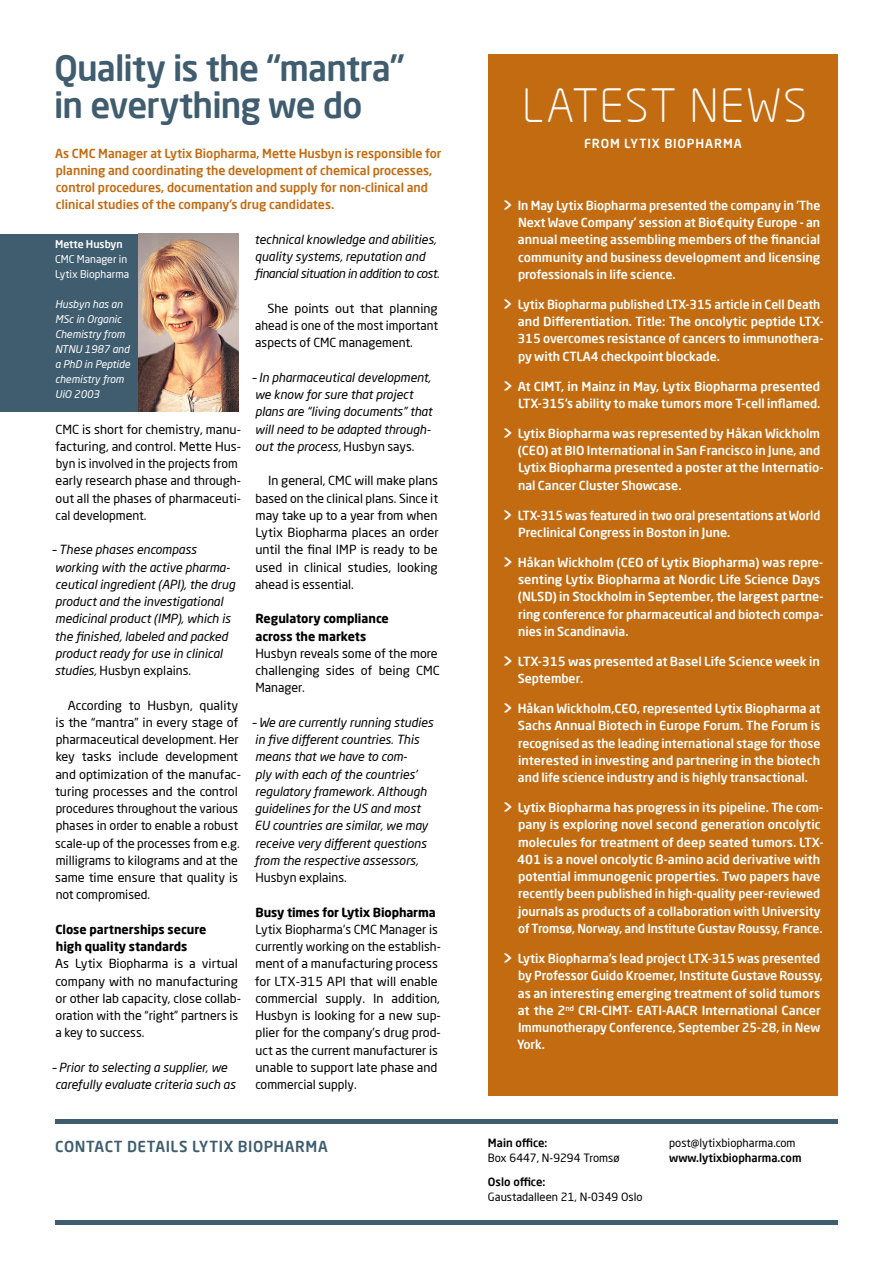
<style>
.page{position:relative;width:893px;height:1263px;background:#fff}
.page>*{position:absolute;margin:0;border:0;box-sizing:border-box;transform-origin:0 0}
.t1{font:300 45px "Neo Sans Pro";letter-spacing:.035em;color:#fff}
.t2{font:500 34.8px/37.5px "Neo Sans Pro";letter-spacing:-.025em;color:#3f5d6e}
.t3{font:500 15px "Neo Sans Pro";letter-spacing:.035em;color:#3f5d6e}
.t4{font:500 12.3px/17.2px "Neo Sans Pro";color:#fff}
.t5{font:12.3px/17.2px "Neo Sans Pro";color:#000}
.t6{font:italic 12.3px/17.2px "Neo Sans Pro";color:#000}
.t7{font:500 12.3px/17.2px "Neo Sans Pro";color:#c26b11}
.t8{font:700 12.3px/17.2px "Neo Sans Pro";color:#000}
.t9{font:500 12.3px "Neo Sans Pro";letter-spacing:.065em;color:#fff}
.t10{font:11.25px "Neo Sans Pro";color:#000}
.t11{font:500 11.25px "Neo Sans Pro";color:#000}
.t12{font:italic 10.5px/15px "Neo Sans Pro";color:#fff}
.t13{font:10.5px/15px "Neo Sans Pro";color:#fff}
.t14{font:500 10.5px "Neo Sans Pro";color:#fff}
.s1{font-style:normal}
.s2{font-size:18px}
</style>
<div class="page">
<div style="left:0;top:234px;width:139px;height:177px;background:#3f5d6e"></div>
<div style="left:55px;top:1220px;width:783px;height:5px;background:#3f5d6e"></div>
<div style="left:55px;top:1119px;width:783px;height:5px;background:#3f5d6e"></div>
<div style="left:488px;top:54px;width:350px;height:1041px;background:#c26b11"></div>
<img style="left:138px;top:234px;width:100px;height:177px">
<h2 class="t2" style="left:54px;top:48px;width:352px">Quality is the “mantra” in everything we do</h2>
<p class="t7" style="left:55px;top:144px;width:388px">As CMC Manager at Lytix Biopharma, Mette Husbyn is responsible for planning and coordinating the development of chemical processes, control procedures, documentation and supply for non-clinical and clinical studies of the company’s drug candidates.</p>
<p class="t14" style="left:55px;top:238px;width:69px">Mette Husbyn</p>
<p class="t13" style="left:55px;top:251px;width:76px">CMC Manager in<br>Lytix Biopharma</p>
<p class="t12" style="left:55px;top:296px;width:77px">Husbyn has an<br>MSc in Organic<br>Chemistry from<br>NTNU 1987 and a PhD in Peptide chemistry from<br>UiO 2003</p>
<p class="t5" style="left:55px;top:420px;width:187px">CMC is short for chemistry, manu&shy;facturing, and control. Mette Hus&shy;byn is involved in the projects from early research phase and through&shy;out all the phases of pharmaceuti&shy;cal development.</p>
<p class="t6" style="left:52px;top:541px;width:184px">– These phases encompass working with the active pharma&shy;ceutical ingredient (API), the drug product and the investigational medicinal product (IMP), which is the finished, labeled and packed product ready for use in clinical studies, <span class="s1">Husbyn explains.</span></p>
<p class="t5" style="left:55px;top:696px;width:187px;text-indent:13px">According to Husbyn, quality is the “mantra” in every stage of pharmaceutical development. Her key tasks include development and optimization of the manufac&shy;turing processes and the control procedures throughout the various phases in order to enable a robust scale-up of the processes from e.g. milligrams to kilograms and at the same time ensure that quality is not compromised.</p>
<p class="t8" style="left:56px;top:920px;width:152px">Close partnerships secure high quality standards</p>
<p class="t5" style="left:55px;top:955px;width:187px">As Lytix Biopharma is a virtual company with no manufacturing or other lab capacity, close collab&shy;oration with the “right” partners is a key to success.</p>
<p class="t6" style="left:52px;top:1058px;width:185px">– Prior to selecting a supplier, we carefully evaluate criteria such as</p>
<p class="t6" style="left:254px;top:230px;width:186px">technical knowledge and abilities, quality systems, reputation and financial situation in addition to cost.</p>
<p class="t5" style="left:255px;top:299px;width:184px;text-align:justify;text-indent:12px">She points out that planning ahead is one of the most important aspects of CMC management.</p>
<p class="t6" style="left:252px;top:368px;width:182px">– In pharmaceutical development, we know for sure that project plans are “living documents” that will need to be adapted through&shy;out the process, <span class="s1">Husbyn says.</span></p>
<p class="t5" style="left:255px;top:472px;width:185px;text-align:justify;text-indent:13px">In general, CMC will make plans based on the clinical plans. Since it may take up to a year from when Lytix Biopharma places an order until the final IMP is ready to be used in clinical studies, looking ahead is essential.</p>
<p class="t8" style="left:255px;top:610px;width:135px">Regulatory compliance across the markets</p>
<p class="t5" style="left:255px;top:644px;width:186px">Husbyn reveals some of the more challenging sides of being CMC<br>Manager.</p>
<p class="t6" style="left:252px;top:713px;width:183px">– We are currently running studies in five different countries. This means that we have to com-<br>ply with each of the countries’ regulatory framework. Although guidelines for the US and most<br>EU countries are similar, we may receive very different questions from the respective assessors,</p>
<p class="t5" style="left:255px;top:869px;width:93px">Husbyn explains.</p>
<p class="t8" style="left:255px;top:903px;width:182px">Busy times for Lytix Biopharma</p>
<p class="t5" style="left:255px;top:920px;width:187px">Lytix Biopharma’s CMC Manager is currently working on the establish&shy;ment of a manufacturing process for LTX-315 API that will enable commercial supply. In addition,<br>Husbyn is looking for a new sup&shy;plier for the company’s drug prod&shy;uct as the current manufacturer is unable to support late phase and commercial supply.</p>
<p class="t3" style="left:55px;top:1136px;width:274px">CONTACT DETAILS LYTIX BIOPHARMA</p>
<h1 class="t1" style="left:522px;top:78px;width:286px">LATEST NEWS</h1>
<p class="t9" style="left:584px;top:135px;width:159px">FROM LYTIX BIOPHARMA</p>
<p class="t4" style="left:518px;top:196px;width:304px;text-align:justify;text-indent:-16px"><span class="s2">&gt;</span> In May Lytix Biopharma presented the company in ’The Next Wave Company’ session at Bio€quity Europe - an annual meeting assembling members of the financial community and business development and licensing professionals in life science.</p>
<p class="t4" style="left:517px;top:295px;width:308px;text-indent:-15px"><span class="s2">&gt;</span> Lytix Biopharma published LTX-315 article in Cell Death and Differentiation. Title: The oncolytic peptide LTX-315 overcomes resistance of cancers to immunothera&shy;py with CTLA4 checkpoint blockade.</p>
<p class="t4" style="left:502px;top:377px;width:320px;text-align:right"><span class="s2">&gt;</span> At CIMT, in Mainz in May, Lytix Biopharma presented<br>LTX-315’s ability to make tumors more T-cell inflamed.</p>
<p class="t4" style="left:518px;top:424px;width:307px;text-indent:-16px"><span class="s2">&gt;</span> Lytix Biopharma was represented by Håkan Wickholm (CEO) at BIO International in San Francisco in June, and Lytix Biopharma presented a poster at the Internatio&shy;nal Cancer Cluster Showcase.</p>
<p class="t4" style="left:518px;top:506px;width:304px;text-indent:-16px"><span class="s2">&gt;</span> LTX-315 was featured in two oral presentations at World<br>Preclinical Congress in Boston in June.</p>
<p class="t4" style="left:518px;top:553px;width:307px;text-indent:-16px"><span class="s2">&gt;</span> Håkan Wickholm (CEO of Lytix Biopharma) was repre&shy;senting Lytix Biopharma at Nordic Life Science Days (NLSD) in Stockholm in September, the largest partne&shy;ring conference for pharmaceutical and biotech compa&shy;nies in Scandinavia.</p>
<p class="t4" style="left:518px;top:652px;width:304px;text-indent:-16px"><span class="s2">&gt;</span> LTX-315 was presented at Basel Life Science week in<br>September.</p>
<p class="t4" style="left:518px;top:700px;width:304px;text-align:justify;text-indent:-16px"><span class="s2">&gt;</span> Håkan Wickholm,CEO, represented Lytix Biopharma at Sachs Annual Biotech in Europe Forum. The Forum is recognised as the leading international stage for those interested in investing and partnering in the biotech and life science industry and is highly transactional.</p>
<p class="t4" style="left:517px;top:799px;width:308px;text-indent:-15px"><span class="s2">&gt;</span> Lytix Biopharma has progress in its pipeline. The com&shy;pany is exploring novel second generation oncolytic molecules for treatment of deep seated tumors. LTX-401 is a novel oncolytic ß-amino acid derivative with potential immunogenic properties. Two papers have recently been published in high-quality peer-reviewed journals as products of a collaboration with University of Tromsø, Norway, and Institute Gustav Roussy, France.</p>
<p class="t4" style="left:517px;top:949px;width:308px;text-indent:-15px"><span class="s2">&gt;</span> Lytix Biopharma’s lead project LTX-315 was presented by Professor Guido Kroemer, Institute Gustave Roussy, as an interesting emerging treatment of solid tumors at the 2<sup>nd</sup> CRI-CIMT- EATI-AACR International Cancer Immunotherapy Conference, September 25-28, in New York.</p>
<p class="t11" style="left:488px;top:1136px;width:61px">Main office:</p>
<p class="t10" style="left:488px;top:1151px;width:133px">Box 6447, N-9294 Tromsø</p>
<p class="t11" style="left:488px;top:1175px;width:59px">Oslo office:</p>
<p class="t10" style="left:488px;top:1190px;width:156px">Gaustadalleen 21, N-0349 Oslo</p>
<p class="t10" style="left:669px;top:1136px;width:128px">post@lytixbiopharma.com</p>
<p class="t11" style="left:669px;top:1151px;width:134px">www.lytixbiopharma.com</p>
</div>
